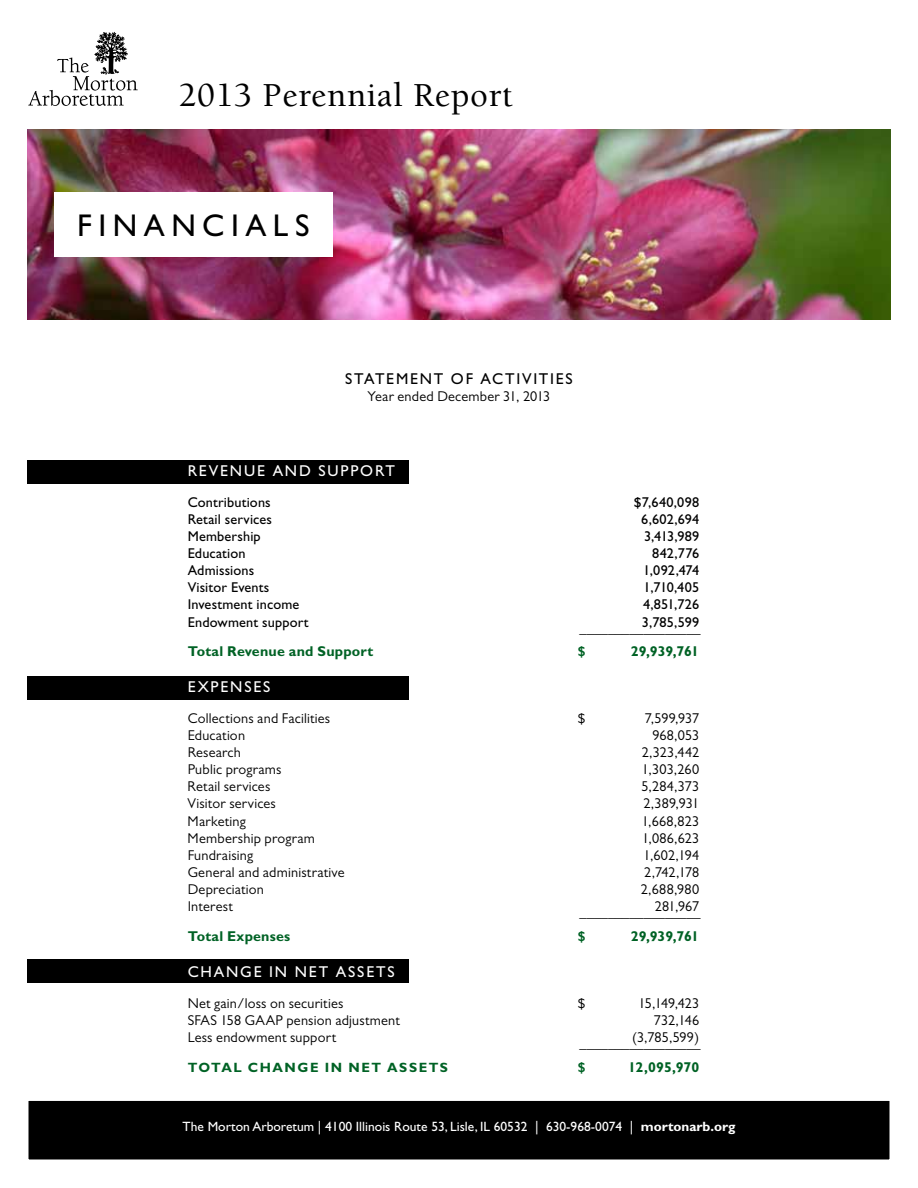
<style>
.page{position:relative;width:918px;height:1188px;background:#fff}
.page>*{position:absolute;margin:0;border:0;box-sizing:border-box;transform-origin:0 0}
.t1{font:500 34.5px "Berkeley";letter-spacing:.02em;color:#000}
.t2{font:31.5px "Gill Sans";letter-spacing:.205em;color:#000}
.t3{font:15.75px "Gill Sans";letter-spacing:.115em;color:#fff}
.t4{font:15.75px "Gill Sans";letter-spacing:.11em;color:#000}
.t5{font:14.25px "Gill Sans";letter-spacing:.015em;color:#000}
.t6{font:14.25px "Gill Sans";letter-spacing:.01em;color:#000}
.t7{font:700 14.25px "Gill Sans";letter-spacing:.005em;color:#006225}
.t8{font:13.5px "Gill Sans";color:#fff}
.t9{font:700 13.5px "Gill Sans";letter-spacing:.11em;color:#006225}
.s1{font-weight:700}
</style>
<div class="page">
<img style="left:27px;top:130px;width:864px;height:190px">
<div style="left:27px;top:460px;width:381px;height:23px;background:#000"></div>
<div style="left:27px;top:676px;width:381px;height:23px;background:#000"></div>
<div style="left:27px;top:959px;width:381px;height:23px;background:#000"></div>
<svg style="left:28px;top:32px;width:110px;height:74px"></svg>
<div style="left:27px;top:1099px;width:864px;height:62px;background:#000;border:2px solid #fff"></div>
<div style="left:54px;top:192px;width:279px;height:65px;background:#fff"></div>
<h1 class="t1" style="left:178px;top:77px;width:336px">2013 Perennial Report</h1>
<h2 class="t2" style="left:77px;top:208px;width:234px">FINANCIALS</h2>
<p class="t4" style="left:345px;top:370px;width:229px">STATEMENT OF ACTIVITIES</p>
<p class="t5" style="left:368px;top:388px;width:184px">Year ended December 31, 2013</p>
<p class="t3" style="left:188px;top:462px;width:209px">REVENUE AND SUPPORT</p>
<p class="t6" style="left:188px;top:494px;width:85px">Contributions</p>
<p class="t6" style="left:634px;top:494px;width:67px">$7,640,098</p>
<p class="t6" style="left:188px;top:511px;width:86px">Retail services</p>
<p class="t6" style="left:641px;top:511px;width:60px">6,602,694</p>
<p class="t6" style="left:188px;top:528px;width:75px">Membership</p>
<p class="t6" style="left:644px;top:528px;width:57px">3,413,989</p>
<p class="t6" style="left:188px;top:545px;width:59px">Education</p>
<p class="t6" style="left:652px;top:545px;width:49px">842,776</p>
<p class="t6" style="left:188px;top:562px;width:68px">Admissions</p>
<p class="t6" style="left:643px;top:562px;width:57px">1,092,474</p>
<p class="t6" style="left:188px;top:579px;width:83px">Visitor Events</p>
<p class="t6" style="left:644px;top:579px;width:57px">1,710,405</p>
<p class="t6" style="left:188px;top:596px;width:113px">Investment income</p>
<p class="t6" style="left:643px;top:596px;width:58px">4,851,726</p>
<p class="t6" style="left:188px;top:614px;width:122px">Endowment support</p>
<p class="t6" style="left:642px;top:614px;width:59px">3,785,599</p>
<p class="t5" style="left:580px;top:620px;width:123px">_________________</p>
<p class="t7" style="left:188px;top:643px;width:187px">Total Revenue and Support</p>
<p class="t7" style="left:578px;top:643px;width:9px">$</p>
<p class="t7" style="left:631px;top:643px;width:70px">29,939,761</p>
<p class="t3" style="left:188px;top:678px;width:84px">EXPENSES</p>
<p class="t5" style="left:188px;top:710px;width:144px">Collections and Facilities</p>
<p class="t5" style="left:578px;top:710px;width:9px">$</p>
<p class="t5" style="left:645px;top:710px;width:56px">7,599,937</p>
<p class="t5" style="left:188px;top:727px;width:59px">Education</p>
<p class="t5" style="left:652px;top:727px;width:48px">968,053</p>
<p class="t5" style="left:188px;top:744px;width:55px">Research</p>
<p class="t5" style="left:642px;top:744px;width:59px">2,323,442</p>
<p class="t5" style="left:188px;top:761px;width:95px">Public programs</p>
<p class="t5" style="left:642px;top:761px;width:59px">1,303,260</p>
<p class="t5" style="left:188px;top:778px;width:84px">Retail services</p>
<p class="t5" style="left:641px;top:778px;width:59px">5,284,373</p>
<p class="t5" style="left:188px;top:795px;width:90px">Visitor services</p>
<p class="t5" style="left:643px;top:795px;width:57px">2,389,931</p>
<p class="t5" style="left:188px;top:813px;width:60px">Marketing</p>
<p class="t5" style="left:642px;top:813px;width:59px">1,668,823</p>
<p class="t5" style="left:188px;top:830px;width:129px">Membership program</p>
<p class="t5" style="left:642px;top:830px;width:59px">1,086,623</p>
<p class="t5" style="left:188px;top:847px;width:67px">Fundraising</p>
<p class="t5" style="left:644px;top:847px;width:57px">1,602,194</p>
<p class="t5" style="left:188px;top:864px;width:158px">General and administrative</p>
<p class="t5" style="left:644px;top:864px;width:56px">2,742,178</p>
<p class="t5" style="left:188px;top:881px;width:78px">Depreciation</p>
<p class="t5" style="left:641px;top:881px;width:60px">2,688,980</p>
<p class="t5" style="left:188px;top:898px;width:47px">Interest</p>
<p class="t5" style="left:655px;top:898px;width:46px">281,967</p>
<p class="t5" style="left:580px;top:904px;width:123px">_________________</p>
<p class="t7" style="left:188px;top:928px;width:104px">Total Expenses</p>
<p class="t7" style="left:578px;top:928px;width:9px">$</p>
<p class="t7" style="left:631px;top:928px;width:70px">29,939,761</p>
<p class="t3" style="left:188px;top:963px;width:209px">CHANGE IN NET ASSETS</p>
<p class="t5" style="left:188px;top:995px;width:157px">Net gain/loss on securities</p>
<p class="t5" style="left:578px;top:995px;width:9px">$</p>
<p class="t5" style="left:639px;top:995px;width:62px">15,149,423</p>
<p class="t5" style="left:188px;top:1012px;width:214px">SFAS 158 GAAP pension adjustment</p>
<p class="t5" style="left:654px;top:1012px;width:47px">732,146</p>
<p class="t5" style="left:188px;top:1029px;width:150px">Less endowment support</p>
<p class="t5" style="left:632px;top:1029px;width:69px">(3,785,599)</p>
<p class="t5" style="left:580px;top:1035px;width:123px">_________________</p>
<p class="t9" style="left:188px;top:1059px;width:173px">Total Change in Net</p>
<p class="t9" style="left:387px;top:1059px;width:12px">Assets</p>
<p class="t7" style="left:578px;top:1058px;width:9px">$</p>
<p class="t7" style="left:628px;top:1058px;width:72px">12,095,970</p>
<p class="t8" style="left:183px;top:1119px;width:554px">The Morton Arboretum | 4100 Illinois Route 53, Lisle, IL 60532 | 630-968-0074 | <span class="s1">mortonarb.org</span></p>
</div>
